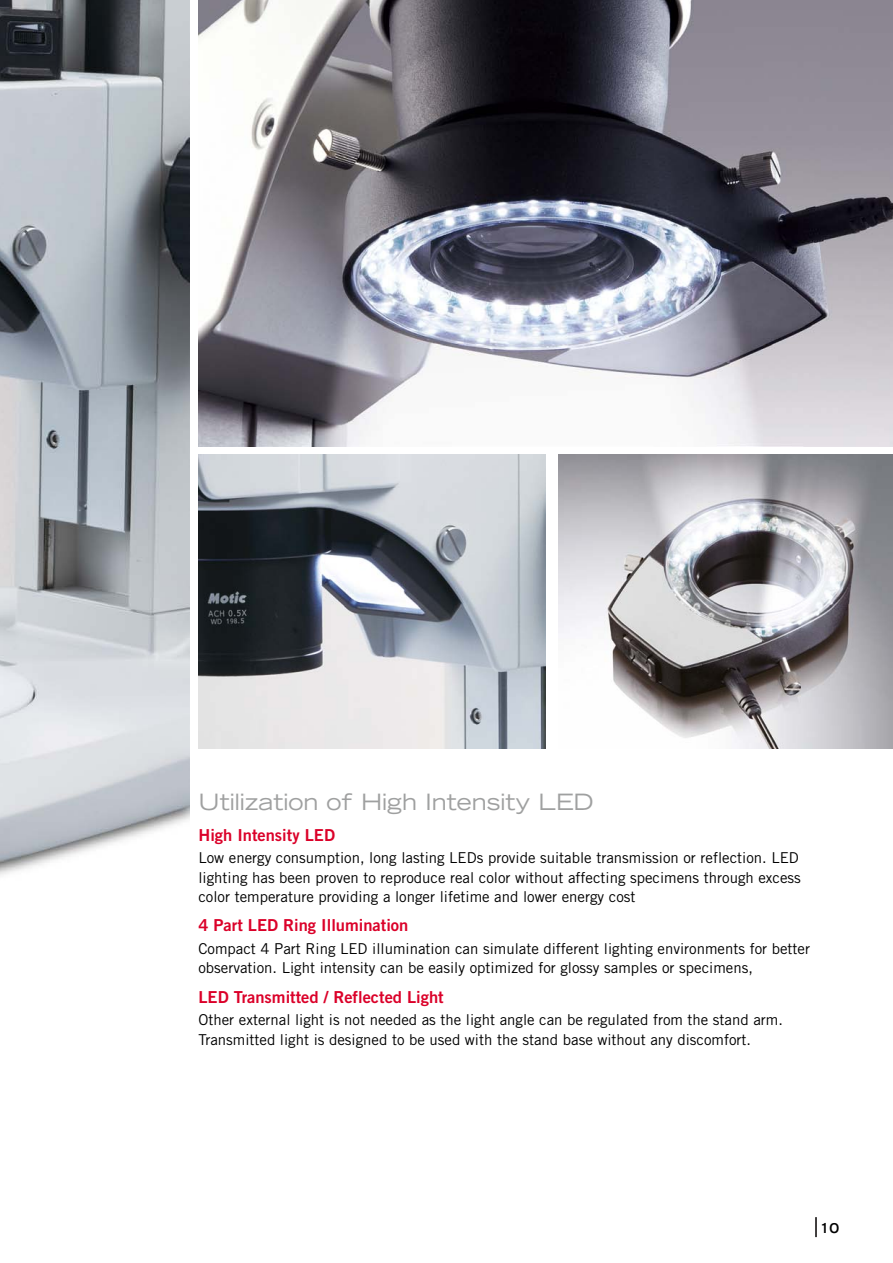
<style>
.page{position:relative;width:893px;height:1263px;background:#fff}
.page>*{position:absolute;margin:0;border:0;box-sizing:border-box;transform-origin:0 0}
.t1{font:expanded 22.5px "Trade Gothic LT Std";color:#9fa0a0}
.t2{font:16.5px "Trade Gothic LT Std Bd 2";color:#db0029}
.t3{font:15px/19.5px "Trade Gothic LT Std";color:#000}
.t4{font:700 expanded 13.5px "Trade Gothic LT Std";color:#000}
</style>
<div class="page">
<img style="left:0;top:0;width:190px;height:876px">
<img style="left:559px;top:455px;width:334px;height:293px">
<img style="left:198px;top:455px;width:347px;height:293px">
<img style="left:198px;top:0;width:695px;height:446px">
<hr style="left:815px;top:1217px;width:2px;height:20px;background:#040000">
<h1 class="t1" style="left:198px;top:787px;width:397px">Utilization of High Intensity LED</h1>
<p class="t2" style="left:198px;top:824px;width:138px">High Intensity LED</p>
<p class="t3" style="left:198px;top:848px;width:604px">Low energy consumption, long lasting LEDs provide suitable transmission or reflection. LED lighting has been proven to reproduce real color without affecting specimens through excess color temperature providing a longer lifetime and lower energy cost</p>
<p class="t2" style="left:198px;top:915px;width:211px">4 Part LED Ring Illumination</p>
<p class="t3" style="left:198px;top:938px;width:613px">Compact 4 Part Ring LED illumination can simulate different lighting environments for better observation. Light intensity can be easily optimized for glossy samples or specimens,</p>
<p class="t2" style="left:198px;top:986px;width:247px">LED Transmitted / Reflected Light</p>
<p class="t3" style="left:198px;top:1010px;width:586px">Other external light is not needed as the light angle can be regulated from the stand arm.<br>Transmitted light is designed to be used with the stand base without any discomfort.</p>
<p class="t4" style="left:820px;top:1219px;width:16px">10</p>
</div>
